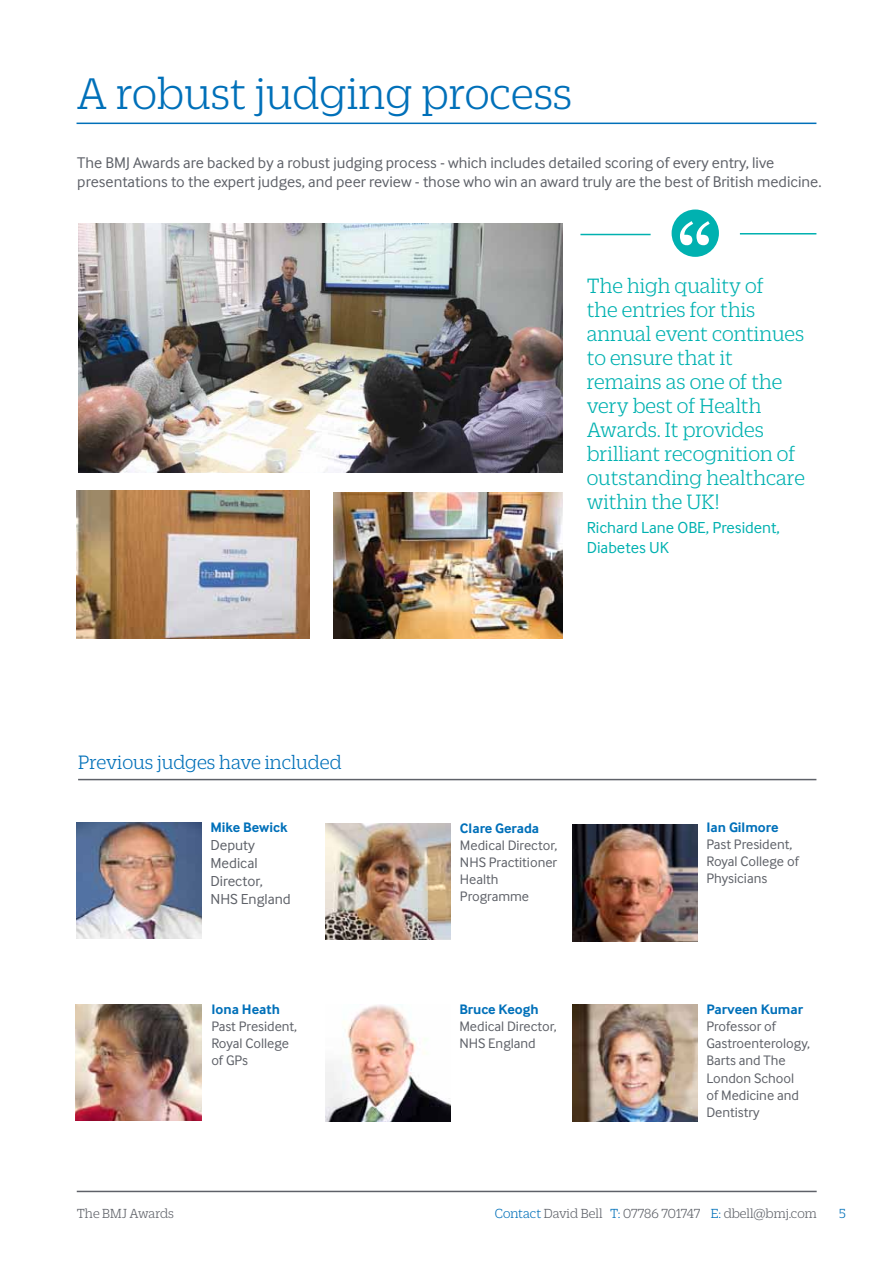
<style>
.page{position:relative;width:893px;height:1263px;background:#fff}
.page>*{position:absolute;margin:0;border:0;box-sizing:border-box;transform-origin:0 0}
.t1{font:300 48px "Duplicate Slab";color:#0070b9}
.t2{font:300 22.5px/24px "Duplicate Slab";color:#00b1b0}
.t3{font:300 21px "Duplicate Slab";color:#0070b9}
.t4{font:16.5px/19.8px "Inter Face";color:#00b1b0}
.t5{font:16.05px/19.2px "Inter Face";color:#5e6168}
.t6{font:15px/18px "Inter Face";color:#5e6168}
.t7{font:14.25px/17.1px "Inter Face";color:#5e6168}
.t8{font:700 14.25px "Inter Face";color:#0070b9}
.t9{font:300 14.25px "Duplicate Slab";color:#5e6168}
.t10{font:300 14.25px "Duplicate Slab";color:#0070b9}
.s1{color:#0070b9}
</style>
<div class="page">
<img style="left:77px;top:491px;width:232px;height:148px">
<img style="left:333px;top:492px;width:230px;height:146px">
<img style="left:78px;top:223px;width:485px;height:250px">
<hr style="left:78px;top:779px;width:738px;height:1px;background:#5e6168">
<hr style="left:77px;top:123px;width:739px;height:1px;background:#0070b9">
<img style="left:325px;top:823px;width:126px;height:117px">
<img style="left:76px;top:1004px;width:125px;height:117px">
<img style="left:325px;top:1005px;width:126px;height:116px">
<img style="left:572px;top:1005px;width:126px;height:116px">
<img style="left:572px;top:825px;width:125px;height:116px">
<img style="left:77px;top:822px;width:125px;height:117px">
<hr style="left:77px;top:1191px;width:740px;height:1px;background:#5e6168">
<hr style="left:740px;top:233px;width:76px;height:1px;background:#00b1b0">
<hr style="left:580px;top:234px;width:71px;height:1px;background:#00b1b0">
<div style="left:672px;top:209px;width:47px;height:48px;background:#00b1b0;border-radius:50%"></div>
<svg style="left:680px;top:221px;width:30px;height:24px"></svg>
<h1 class="t1" style="left:77px;top:64px;width:497px">A robust judging process</h1>
<p class="t5" style="left:77px;top:152px;width:746px">The BMJ Awards are backed by a robust judging process - which includes detailed scoring of every entry, live presentations to the expert judges, and peer review - those who win an award truly are the best of British medicine.</p>
<h3 class="t3" style="left:78px;top:749px;width:265px">Previous judges have included</h3>
<p class="t8" style="left:210px;top:819px;width:79px">Mike Bewick</p>
<p class="t6" style="left:210px;top:836px;width:82px">Deputy<br>Medical<br>Director,<br>NHS England</p>
<p class="t8" style="left:211px;top:1001px;width:70px">Iona Heath</p>
<p class="t7" style="left:211px;top:1017px;width:87px">Past President,<br>Royal College of GPs</p>
<h2 class="t2" style="left:587px;top:273px;width:220px">The high quality of<br>the entries for this annual event continues to ensure that it remains as one of the very best of Health<br>Awards. It provides brilliant recognition of outstanding healthcare within the UK!</h2>
<p class="t4" style="left:587px;top:518px;width:195px">Richard Lane OBE, President,<br>Diabetes UK</p>
<p class="t8" style="left:460px;top:819px;width:81px">Clare Gerada</p>
<p class="t7" style="left:460px;top:836px;width:99px">Medical Director,<br>NHS Practitioner<br>Health<br>Programme</p>
<p class="t8" style="left:459px;top:1001px;width:81px">Bruce Keogh</p>
<p class="t7" style="left:459px;top:1018px;width:99px">Medical Director,<br>NHS England</p>
<p class="t8" style="left:706px;top:819px;width:74px">Ian Gilmore</p>
<p class="t7" style="left:706px;top:836px;width:94px">Past President,<br>Royal College of<br>Physicians</p>
<p class="t8" style="left:706px;top:1001px;width:98px">Parveen Kumar</p>
<p class="t7" style="left:706px;top:1018px;width:105px">Professor of<br>Gastroenterology,<br>Barts and The<br>London School<br>of Medicine and<br>Dentistry</p>
<p class="t9" style="left:77px;top:1205px;width:99px">The BMJ Awards</p>
<p class="t9" style="left:495px;top:1205px;width:323px"><span class="s1">Contact</span> David Bell <span class="s1">T:</span> 07786 701747 <span class="s1">E:</span> dbell@bmj.com</p>
<p class="t10" style="left:839px;top:1205px;width:8px">5</p>
</div>
